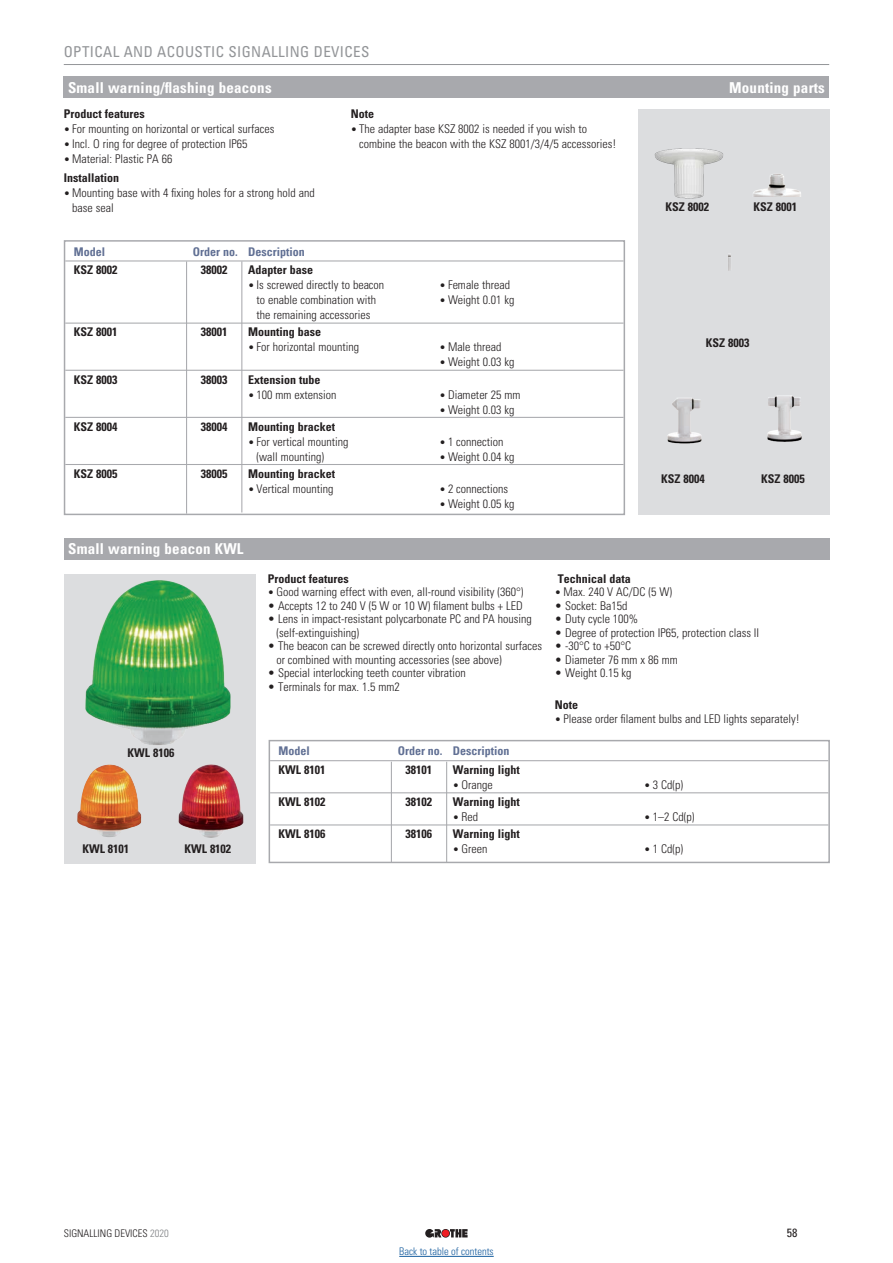
<style>
.page{position:relative;width:893px;height:1263px;background:#fff}
.page>*{position:absolute;margin:0;border:0;box-sizing:border-box;transform-origin:0 0}
.t1{font:700 condensed 15px "Univers LT Std";letter-spacing:.015em;color:#fff}
.t2{font:condensed 15px "Univers LT Std";letter-spacing:.025em;color:#939598}
.t3{font:300 condensed 12px/13.5px "Univers LT Std";color:#231f20}
.t4{font:700 condensed 12px "Univers LT Std";color:#231f20}
.t5{font:700 condensed 12px "Univers LT Pro";color:#617094}
.t6{font:condensed 12px "Univers LT Std";color:#231f20}
.t7{font:300 condensed 10.5px "Univers LT Std";color:#231f20}
.t8{font:300 condensed 10.5px "Univers LT Std";color:#175d9e}
.s1{font-size:10.5px}
.s2{font-weight:700}
.s3{color:#808285}
</style>
<div class="page">
<hr style="left:64px;top:64px;width:765px;height:1px;background:#939598">
<svg style="left:450px;top:1229px;width:18px;height:8px"></svg>
<svg style="left:425px;top:1229px;width:16px;height:8px"></svg>
<svg style="left:441px;top:1229px;width:9px;height:8px"></svg>
<div style="left:442px;top:1229px;width:7px;height:8px;background:#ee1d23;border-radius:50%"></div>
<div style="left:64px;top:574px;width:192px;height:290px;background:#dcdddf"></div>
<hr style="left:391px;top:745px;width:1px;height:117px;background:#a8a9ad">
<hr style="left:446px;top:743px;width:1px;height:120px;background:#a8a9ad">
<img style="left:77px;top:768px;width:62px;height:69px">
<img style="left:178px;top:764px;width:66px;height:74px">
<div style="left:270px;top:741px;width:558px;height:21px;background:#fff"></div>
<hr style="left:270px;top:760px;width:558px;height:1px;background:#a8a9ad">
<hr style="left:270px;top:792px;width:558px;height:1px;background:#a8a9ad">
<hr style="left:270px;top:824px;width:558px;height:1px;background:#a8a9ad">
<div style="left:269px;top:740px;width:561px;height:123px;border:2px solid #a8a9ad"></div>
<div style="left:64px;top:538px;width:765px;height:21px;background:#a8a9ad"></div>
<img style="left:85px;top:581px;width:146px;height:164px">
<div style="left:64px;top:77px;width:765px;height:21px;background:#a8a9ad"></div>
<div style="left:638px;top:109px;width:191px;height:406px;background:#dcdddf"></div>
<hr style="left:65px;top:260px;width:559px;height:1px;background:#a8a9ad">
<hr style="left:65px;top:323px;width:559px;height:1px;background:#a8a9ad">
<hr style="left:65px;top:370px;width:559px;height:1px;background:#a8a9ad">
<hr style="left:65px;top:417px;width:559px;height:1px;background:#a8a9ad">
<hr style="left:65px;top:464px;width:559px;height:1px;background:#a8a9ad">
<div style="left:64px;top:240px;width:561px;height:275px;border:2px solid #a8a9ad"></div>
<hr style="left:186px;top:261px;width:1px;height:253px;background:#a8a9ad">
<hr style="left:241px;top:261px;width:1px;height:251px;background:#a8a9ad">
<img style="left:667px;top:398px;width:35px;height:46px">
<img style="left:767px;top:395px;width:35px;height:47px">
<img style="left:728px;top:255px;width:3px;height:15px">
<img style="left:654px;top:148px;width:69px;height:51px">
<img style="left:753px;top:174px;width:48px;height:22px">
<hr style="left:399px;top:1256px;width:95px;height:1px;background:#175d9e">
<p class="t2" style="left:64px;top:42px;width:307px">OPTICAL AND ACOUSTIC SIGNALLING DEVICES</p>
<p class="t1" style="left:68px;top:78px;width:205px">Small warning/flashing beacons</p>
<p class="t1" style="left:729px;top:78px;width:97px">Mounting parts</p>
<p class="t4" style="left:64px;top:106px;width:82px">Product features</p>
<p class="t3" style="left:64px;top:122px;width:212px"><span class="s1">•</span> For mounting on horizontal or vertical surfaces</p>
<p class="t3" style="left:64px;top:137px;width:185px"><span class="s1">•</span> Incl. O ring for degree of protection IP65</p>
<p class="t3" style="left:64px;top:149px;width:110px;line-height:19.2px"><span class="s1">•</span> Material: Plastic PA 66<br><span class="s2">Installation</span></p>
<p class="t3" style="left:72px;top:186px;width:244px;line-height:15px;text-indent:-9px"><span class="s1">•</span> Mounting base with 4 fixing holes for a strong hold and base seal</p>
<p class="t4" style="left:351px;top:106px;width:25px">Note</p>
<p class="t3" style="left:359px;top:121px;width:259px;line-height:15px;text-indent:-9px"><span class="s1">•</span> The adapter base KSZ 8002 is needed if you wish to combine the beacon with the KSZ 8001/3/4/5 accessories!</p>
<p class="t4" style="left:665px;top:200px;width:45px">KSZ 8002</p>
<p class="t4" style="left:753px;top:200px;width:45px">KSZ 8001</p>
<p class="t5" style="left:74px;top:244px;width:33px">Model</p>
<p class="t5" style="left:193px;top:244px;width:113px">Order no. Description</p>
<p class="t4" style="left:74px;top:263px;width:45px">KSZ 8002</p>
<p class="t4" style="left:201px;top:263px;width:28px">38002</p>
<p class="t4" style="left:248px;top:263px;width:66px">Adapter base</p>
<p class="t3" style="left:248px;top:278px;width:138px"><span class="s1">•</span> Is screwed directly to beacon</p>
<p class="t3" style="left:439px;top:278px;width:72px"><span class="s1">•</span> Female thread</p>
<p class="t3" style="left:257px;top:293px;width:121px">to enable combination with</p>
<p class="t3" style="left:439px;top:293px;width:76px"><span class="s1">•</span> Weight 0.01 kg</p>
<p class="t3" style="left:257px;top:308px;width:115px">the remaining accessories</p>
<p class="t4" style="left:74px;top:325px;width:45px">KSZ 8001</p>
<p class="t4" style="left:201px;top:325px;width:28px">38001</p>
<p class="t4" style="left:248px;top:325px;width:74px">Mounting base</p>
<p class="t3" style="left:248px;top:340px;width:112px"><span class="s1">•</span> For horizontal mounting</p>
<p class="t3" style="left:439px;top:340px;width:64px"><span class="s1">•</span> Male thread</p>
<p class="t3" style="left:439px;top:355px;width:76px"><span class="s1">•</span> Weight 0.03 kg</p>
<p class="t4" style="left:74px;top:372px;width:45px">KSZ 8003</p>
<p class="t4" style="left:201px;top:372px;width:28px">38003</p>
<p class="t4" style="left:248px;top:372px;width:74px">Extension tube</p>
<p class="t3" style="left:248px;top:388px;width:90px"><span class="s1">•</span> 100 mm extension</p>
<p class="t3" style="left:439px;top:388px;width:83px"><span class="s1">•</span> Diameter 25 mm</p>
<p class="t3" style="left:439px;top:403px;width:76px"><span class="s1">•</span> Weight 0.03 kg</p>
<p class="t4" style="left:74px;top:419px;width:45px">KSZ 8004</p>
<p class="t4" style="left:201px;top:419px;width:28px">38004</p>
<p class="t4" style="left:248px;top:419px;width:88px">Mounting bracket</p>
<p class="t3" style="left:248px;top:435px;width:102px"><span class="s1">•</span> For vertical mounting</p>
<p class="t3" style="left:439px;top:435px;width:66px"><span class="s1">•</span> 1 connection</p>
<p class="t3" style="left:257px;top:450px;width:69px">(wall mounting)</p>
<p class="t3" style="left:439px;top:450px;width:76px"><span class="s1">•</span> Weight 0.04 kg</p>
<p class="t4" style="left:74px;top:466px;width:45px">KSZ 8005</p>
<p class="t4" style="left:201px;top:466px;width:28px">38005</p>
<p class="t4" style="left:248px;top:466px;width:88px">Mounting bracket</p>
<p class="t3" style="left:248px;top:482px;width:87px"><span class="s1">•</span> Vertical mounting</p>
<p class="t3" style="left:439px;top:482px;width:70px"><span class="s1">•</span> 2 connections</p>
<p class="t3" style="left:439px;top:497px;width:76px"><span class="s1">•</span> Weight 0.05 kg</p>
<p class="t1" style="left:68px;top:539px;width:177px">Small warning beacon KWL</p>
<p class="t4" style="left:268px;top:571px;width:82px">Product features</p>
<p class="t3" style="left:268px;top:585px;width:257px"><span class="s1">•</span> Good warning effect with even, all-round visibility (360°)</p>
<p class="t3" style="left:268px;top:599px;width:256px">• Accepts 12 to 240 V (5 W or 10 W) filament bulbs + LED</p>
<p class="t3" style="left:276px;top:612px;width:257px;text-indent:-9px">• Lens in impact-resistant polycarbonate PC and PA housing (self-extinguishing)</p>
<p class="t3" style="left:276px;top:639px;width:267px;text-indent:-9px">• The beacon can be screwed directly onto horizontal surfaces or combined with mounting accessories (see above)</p>
<p class="t3" style="left:268px;top:666px;width:199px">• Special interlocking teeth counter vibration</p>
<p class="t3" style="left:268px;top:680px;width:133px">• Terminals for max. 1.5 mm2</p>
<p class="t4" style="left:706px;top:335px;width:45px">KSZ 8003</p>
<p class="t4" style="left:661px;top:471px;width:45px">KSZ 8004</p>
<p class="t4" style="left:761px;top:471px;width:45px">KSZ 8005</p>
<p class="t4" style="left:558px;top:571px;width:74px">Technical data</p>
<p class="t3" style="left:555px;top:585px;width:119px"><span class="s1">•</span> Max. 240 V AC/DC (5 W)</p>
<p class="t3" style="left:555px;top:599px;width:74px">• Socket: Ba15d</p>
<p class="t3" style="left:555px;top:612px;width:85px">• Duty cycle 100%</p>
<p class="t3" style="left:555px;top:626px;width:206px">• Degree of protection IP65, protection class II</p>
<p class="t3" style="left:555px;top:639px;width:78px">• -30°C to +50°C</p>
<p class="t3" style="left:555px;top:653px;width:124px">• Diameter 76 mm x 86 mm</p>
<p class="t3" style="left:555px;top:666px;width:78px">• Weight 0.15 kg</p>
<p class="t4" style="left:555px;top:698px;width:25px">Note</p>
<p class="t3" style="left:555px;top:712px;width:246px"><span class="s1">•</span> Please order filament bulbs and LED lights separately!</p>
<p class="t4" style="left:128px;top:745px;width:48px">KWL 8106</p>
<p class="t4" style="left:82px;top:841px;width:48px">KWL 8101</p>
<p class="t4" style="left:184px;top:841px;width:48px">KWL 8102</p>
<p class="t5" style="left:279px;top:744px;width:33px">Model</p>
<p class="t5" style="left:398px;top:744px;width:113px">Order no. Description</p>
<p class="t4" style="left:279px;top:762px;width:48px">KWL 8101</p>
<p class="t4" style="left:406px;top:762px;width:28px">38101</p>
<p class="t4" style="left:453px;top:762px;width:68px">Warning light</p>
<p class="t3" style="left:453px;top:778px;width:41px"><span class="s1">•</span> Orange</p>
<p class="t3" style="left:644px;top:778px;width:40px"><span class="s1">•</span> 3 Cd(p)</p>
<p class="t4" style="left:279px;top:794px;width:48px">KWL 8102</p>
<p class="t4" style="left:406px;top:794px;width:28px">38102</p>
<p class="t4" style="left:453px;top:794px;width:68px">Warning light</p>
<p class="t3" style="left:453px;top:810px;width:27px"><span class="s1">•</span> Red</p>
<p class="t3" style="left:644px;top:810px;width:52px"><span class="s1">•</span> 1–2 Cd(p)</p>
<p class="t4" style="left:279px;top:827px;width:48px">KWL 8106</p>
<p class="t4" style="left:406px;top:827px;width:28px">38106</p>
<p class="t4" style="left:453px;top:827px;width:68px">Warning light</p>
<p class="t3" style="left:453px;top:842px;width:36px"><span class="s1">•</span> Green</p>
<p class="t3" style="left:644px;top:842px;width:40px"><span class="s1">•</span> 1 Cd(p)</p>
<p class="t7" style="left:64px;top:1227px;width:106px">SIGNALLING DEVICES <span class="s3">2020</span></p>
<p class="t8" style="left:399px;top:1245px;width:96px">Back to table of contents</p>
<p class="t6" style="left:787px;top:1225px;width:12px">58</p>
</div>
